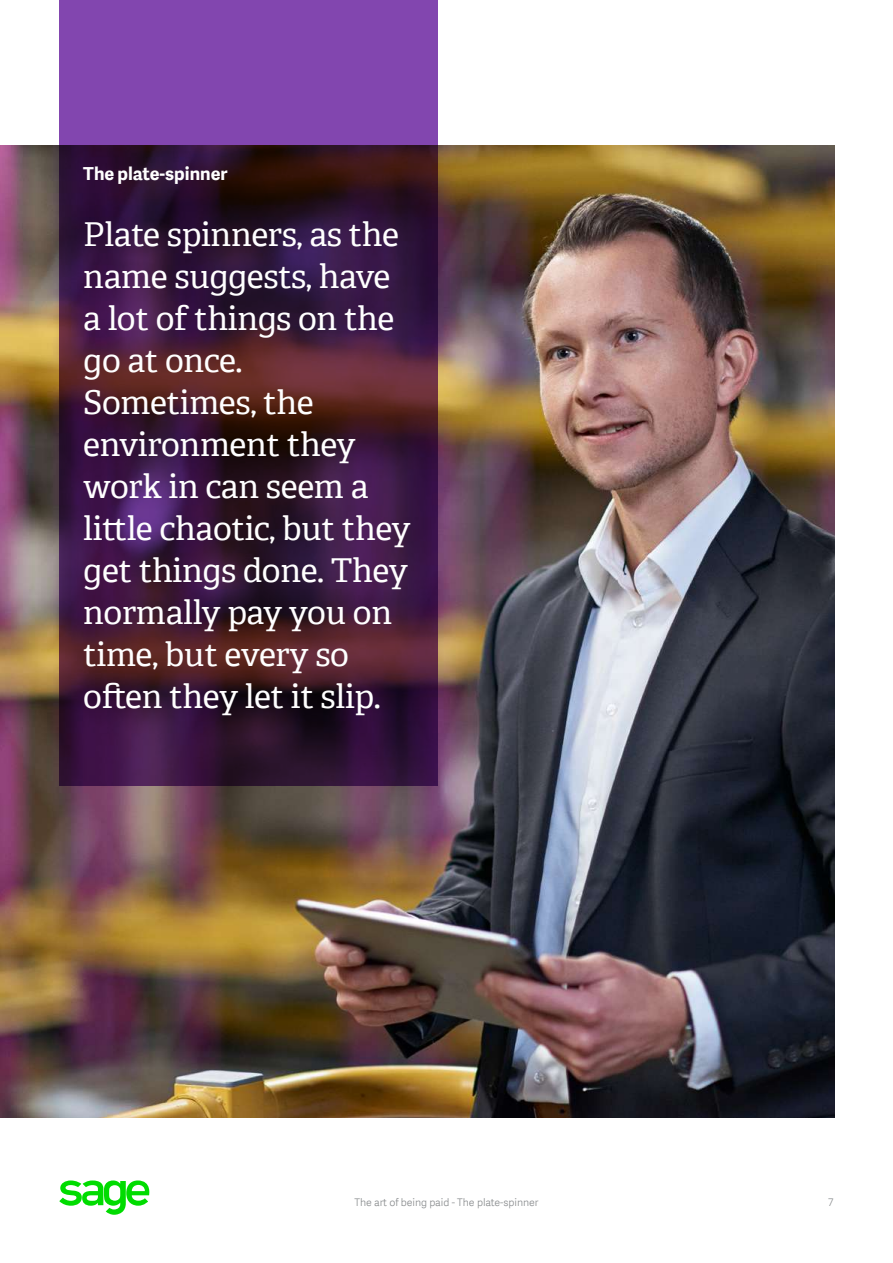
<style>
.page{position:relative;width:893px;height:1263px;background:#fff}
.page>*{position:absolute;margin:0;border:0;box-sizing:border-box;transform-origin:0 0}
.t1{font:33px/42px "Adelle SAGE";letter-spacing:-.01em;color:#fff}
.t2{font:700 18px "Adelle Sans SAGE";color:#fff}
.t3{font:10.5px "Adelle Sans SAGE Lt";letter-spacing:-.005em;color:#888b8d}
</style>
<div class="page">
<svg style="left:59px;top:1181px;width:91px;height:34px"></svg>
<img style="left:0;top:146px;width:834px;height:972px">
<svg style="left:59px;top:0;width:378px;height:786px;background:#48204b"></svg>
<p class="t2" style="left:83px;top:160px;width:146px">The plate-spinner</p>
<p class="t1" style="left:83px;top:212px;width:329px">Plate spinners, as the name suggests, have a lot of things on the go at once.<br>Sometimes, the environment they work in can seem a little chaotic, but they get things done. They normally pay you on time, but every so often they let it slip.</p>
<p class="t3" style="left:354px;top:1195px;width:186px">The art of being paid - The plate-spinner</p>
<p class="t3" style="left:828px;top:1195px;width:7px">7</p>
</div>
